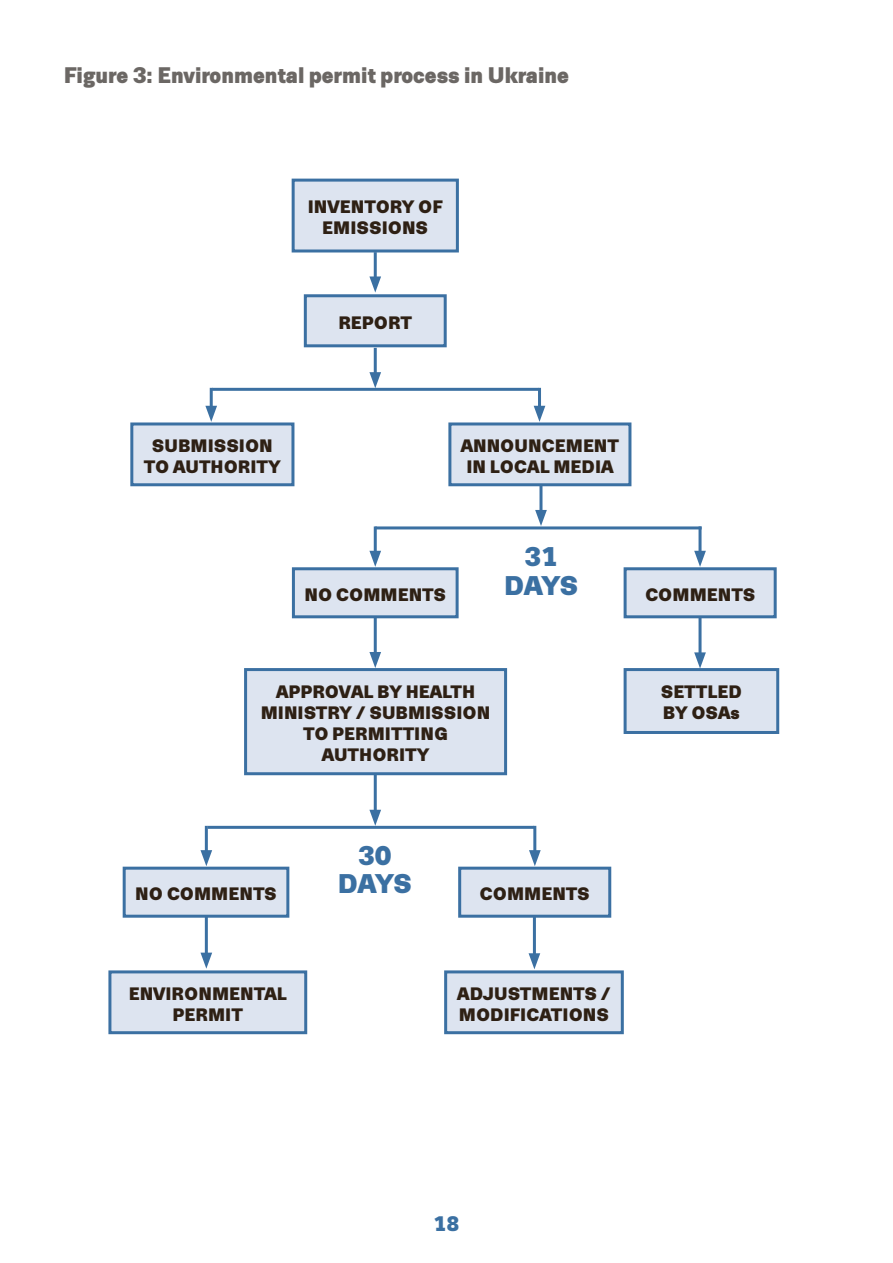
<style>
.page{position:relative;width:893px;height:1263px;background:#fff}
.page>*{position:absolute;margin:0;border:0;box-sizing:border-box;transform-origin:0 0}
.t1{font:900 27px "Trivia Sans";color:#3b70a2}
.t2{font:900 22.5px "Trivia Sans";color:#6b6764}
.t3{font:900 21px "Trivia Sans";color:#3b70a2}
.t4{font:900 18px/21px "Trivia Sans";color:#2e2014}
</style>
<div class="page">
<svg style="left:291px;top:178px;width:168px;height:76px;background:#ccd8e7"></svg>
<hr style="left:374px;top:252px;width:3px;height:30px;background:#3b70a2">
<svg style="left:303px;top:276px;width:144px;height:73px"></svg>
<hr style="left:374px;top:348px;width:3px;height:30px;background:#3b70a2">
<svg style="left:369px;top:372px;width:12px;height:16px"></svg>
<hr style="left:539px;top:486px;width:3px;height:30px;background:#3b70a2">
<svg style="left:535px;top:510px;width:12px;height:16px"></svg>
<hr style="left:374px;top:526px;width:3px;height:30px;background:#3b70a2">
<svg style="left:291px;top:551px;width:168px;height:69px"></svg>
<hr style="left:205px;top:826px;width:3px;height:30px;background:#3b70a2">
<svg style="left:122px;top:850px;width:168px;height:69px"></svg>
<hr style="left:205px;top:916px;width:3px;height:42px;background:#3b70a2">
<svg style="left:108px;top:953px;width:200px;height:82px"></svg>
<hr style="left:533px;top:917px;width:3px;height:42px;background:#3b70a2">
<svg style="left:444px;top:953px;width:180px;height:82px"></svg>
<hr style="left:374px;top:617px;width:3px;height:41px;background:#3b70a2">
<svg style="left:244px;top:652px;width:264px;height:125px;background:#d5dfec"></svg>
<hr style="left:374px;top:774px;width:3px;height:41px;background:#3b70a2">
<svg style="left:369px;top:810px;width:12px;height:16px"></svg>
<hr style="left:698px;top:526px;width:3px;height:30px;background:#3b70a2">
<svg style="left:623px;top:551px;width:154px;height:69px"></svg>
<hr style="left:533px;top:826px;width:3px;height:30px;background:#3b70a2">
<svg style="left:458px;top:850px;width:154px;height:69px"></svg>
<hr style="left:698px;top:617px;width:3px;height:41px;background:#3b70a2">
<svg style="left:623px;top:652px;width:157px;height:82px"></svg>
<hr style="left:210px;top:388px;width:3px;height:23px;background:#3b70a2">
<svg style="left:130px;top:406px;width:165px;height:81px"></svg>
<hr style="left:538px;top:388px;width:3px;height:23px;background:#3b70a2">
<svg style="left:448px;top:406px;width:184px;height:82px"></svg>
<hr style="left:212px;top:388px;width:326px;height:3px;background:#3b70a2">
<hr style="left:375px;top:526px;width:327px;height:3px;background:#3b70a2">
<hr style="left:208px;top:826px;width:326px;height:3px;background:#3b70a2">
<p class="t2" style="left:64px;top:63px;width:507px">FIGURE 3: ENVIRONMENTAL PERMIT PROCESS IN UKRAINE</p>
<p class="t4" style="left:308px;top:197px;width:13px">INVENTORY</p>
<p class="t4" style="left:418px;top:197px;width:13px">OF</p>
<p class="t4" style="left:322px;top:218px;width:13px">EMISSIONS</p>
<p class="t4" style="left:338px;top:312px;width:14px">REPORT</p>
<p class="t4" style="left:144px;top:435px;width:43px;text-indent:8px">SUBMISSION<br>TO AUT</p>
<p class="t4" style="left:211px;top:456px;width:26px">HORITY</p>
<p class="t4" style="left:466px;top:435px;width:37px;text-indent:-6px">ANNOUNCEMENT<br>IN LOCAL</p>
<p class="t4" style="left:553px;top:456px;width:13px">MEDIA</p>
<p class="t4" style="left:304px;top:584px;width:47px">NO COMMENTS</p>
<h1 class="t1" style="left:524px;top:542px;width:35px">31</h1>
<h1 class="t1" style="left:504px;top:570px;width:19px">DAYS</h1>
<p class="t4" style="left:645px;top:584px;width:15px">COMMENTS</p>
<p class="t4" style="left:276px;top:682px;width:14px">APPROVAL</p>
<p class="t4" style="left:377px;top:682px;width:53px">BY HEALT</p>
<p class="t4" style="left:462px;top:682px;width:15px">H</p>
<p class="t4" style="left:261px;top:703px;width:13px">MINISTRY</p>
<p class="t4" style="left:356px;top:703px;width:27px">/ SUBMISSION</p>
<p class="t4" style="left:303px;top:724px;width:42px;text-align:center">TO PERMITTING<br>AUT</p>
<p class="t4" style="left:359px;top:745px;width:26px">HORITY</p>
<p class="t4" style="left:135px;top:884px;width:47px">NO COMMENTS</p>
<h1 class="t1" style="left:358px;top:840px;width:35px">30</h1>
<h1 class="t1" style="left:338px;top:869px;width:19px">DAYS</h1>
<p class="t4" style="left:480px;top:884px;width:15px">COMMENTS</p>
<p class="t4" style="left:661px;top:682px;width:45px">SETTLED<br>BY OSA</p>
<p class="t4" style="left:731px;top:703px;width:11px">S</p>
<p class="t4" style="left:129px;top:983px;width:14px">ENVIRONMENTAL</p>
<p class="t4" style="left:173px;top:1004px;width:13px">PERMIT</p>
<p class="t4" style="left:457px;top:983px;width:51px">ADJUSTMENTS</p>
<p class="t4" style="left:601px;top:983px;width:11px">/</p>
<p class="t4" style="left:459px;top:1004px;width:13px">MODIFICATIONS</p>
<p class="t3" style="left:433px;top:1211px;width:28px">18</p>
</div>
